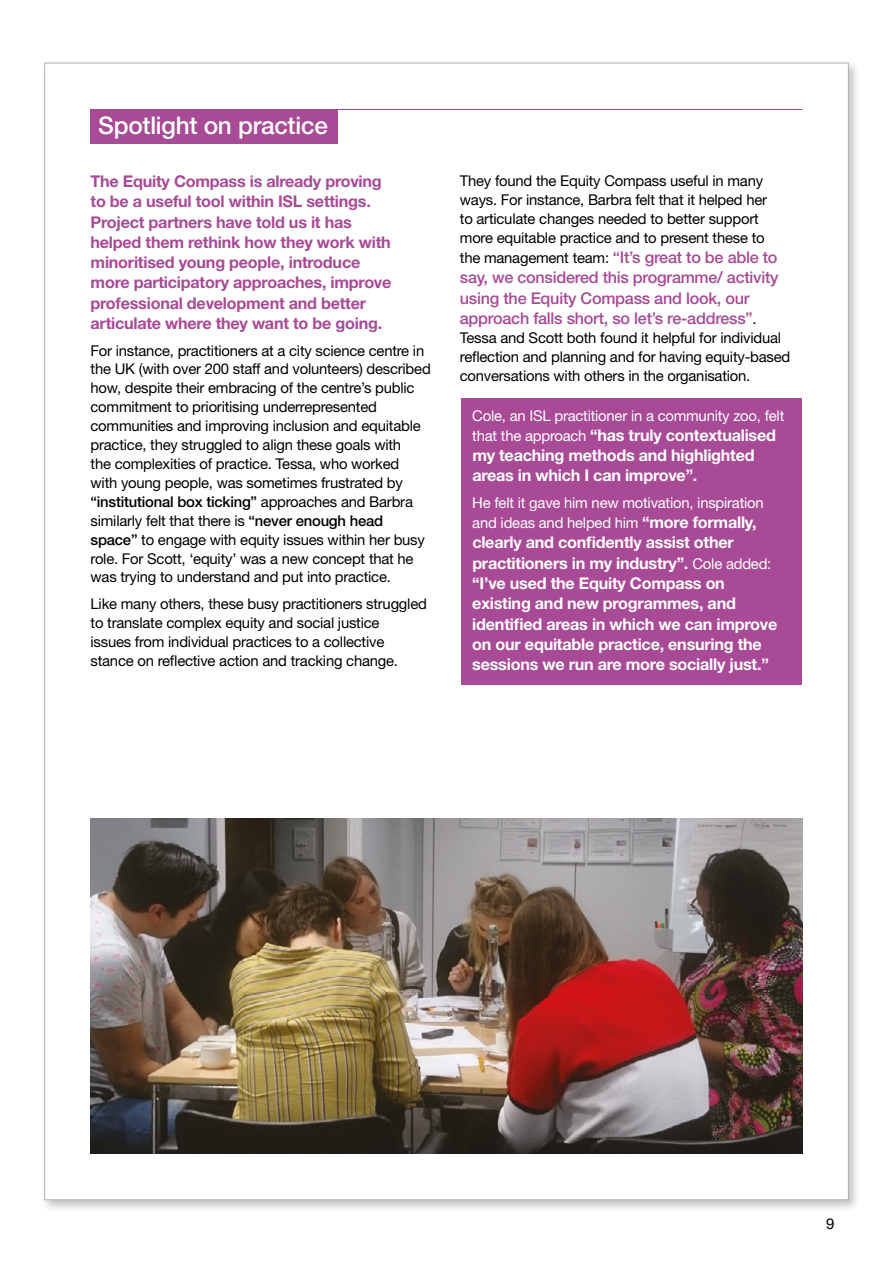
<style>
.page{position:relative;width:893px;height:1263px;background:#fff}
.page>*{position:absolute;margin:0;border:0;box-sizing:border-box;transform-origin:0 0}
.t1{font:500 24.3px "Helvetica Neue LT Std";letter-spacing:-.01em;color:#fff}
.t2{font:700 16.2px/20.2px "Helvetica Neue LT Std";letter-spacing:-.015em;color:#fff}
.t3{font:700 16.2px/20.2px "Helvetica Neue LT Std";letter-spacing:-.015em;color:#a84a96}
.t4{font:500 16.2px/20.2px "Helvetica Neue LT Std";letter-spacing:-.015em;color:#a84a96}
.t5{font:15px "Helvetica Neue LT Std";color:#000}
.t6{font:14.85px/18.9px "Helvetica Neue LT Std";letter-spacing:-.015em;color:#000}
.t7{font:14.85px/20.2px "Helvetica Neue LT Std";letter-spacing:-.015em;color:#fff}
.s1{font-weight:500}
.s2{font-weight:400;font-size:14.85px;color:#000}
.s3{font-weight:400;font-size:14.85px}
.s4{font-weight:700;font-size:16.2px}
</style>
<div class="page">
<div style="left:40px;top:58px;width:821px;height:1155px;background:#000;opacity:.25"></div>
<div style="left:45px;top:63px;width:803px;height:1137px;background:#fff"></div>
<hr style="left:91px;top:109px;width:711px;height:1px;background:#a84a96">
<img style="left:91px;top:818px;width:711px;height:336px">
<div style="left:91px;top:109px;width:247px;height:34px;background:#a84a96"></div>
<div style="left:461px;top:399px;width:340px;height:286px;background:#a84a96"></div>
<p class="t1" style="left:98px;top:111px;width:231px">Spotlight on practice</p>
<p class="t3" style="left:91px;top:171px;width:302px">The Equity Compass is already proving to be a useful tool within ISL settings.<br>Project partners have told us it has helped them rethink how they work with minoritised young people, introduce more participatory approaches, improve professional development and better articulate where they want to be going.</p>
<p class="t6" style="left:91px;top:341px;width:342px">For instance, practitioners at a city science centre in the UK (with over 200 staff and volunteers) described how, despite their embracing of the centre’s public commitment to prioritising underrepresented communities and improving inclusion and equitable practice, they struggled to align these goals with<br>the complexities of practice. Tessa, who worked<br>with young people, was sometimes frustrated by <span class="s1">“institutional box ticking”</span> approaches and Barbra similarly felt that there is <span class="s1">“never enough head space”</span> to engage with equity issues within her busy role. For Scott, ‘equity’ was a new concept that he was trying to understand and put into practice.</p>
<p class="t6" style="left:91px;top:594px;width:338px">Like many others, these busy practitioners struggled to translate complex equity and social justice<br>issues from individual practices to a collective stance on reflective action and tracking change.</p>
<p class="t6" style="left:460px;top:171px;width:309px">They found the Equity Compass useful in many ways. For instance, Barbra felt that it helped her to articulate changes needed to better support more equitable practice and to present these to</p>
<p class="t4" style="left:460px;top:247px;width:320px"><span class="s2">the management team:</span> “It’s great to be able to say, we considered this programme/ activity using the Equity Compass and look, our approach falls short, so let’s re-address”<span class="s2">.</span></p>
<p class="t6" style="left:460px;top:328px;width:332px">Tessa and Scott both found it helpful for individual reflection and planning and for having equity-based conversations with others in the organisation.</p>
<p class="t7" style="left:472px;top:405px;width:313px">Cole, an ISL practitioner in a community zoo, felt</p>
<p class="t2" style="left:472px;top:425px;width:305px"><span class="s3">that the approach</span> “has truly contextualised my teaching methods and highlighted areas in which I can improve”.</p>
<p class="t7" style="left:472px;top:492px;width:293px">He felt it gave him new motivation, inspiration and ideas and helped him <span class="s4">“more formally,</span></p>
<p class="t2" style="left:472px;top:532px;width:307px">clearly and confidently assist other practitioners in my industry”. <span class="s3">Cole added: </span>“I’ve used the Equity Compass on existing and new programmes, and identified areas in which we can improve on our equitable practice, ensuring the sessions we run are more socially just.”</p>
<p class="t5" style="left:826px;top:1215px;width:10px">9</p>
</div>
